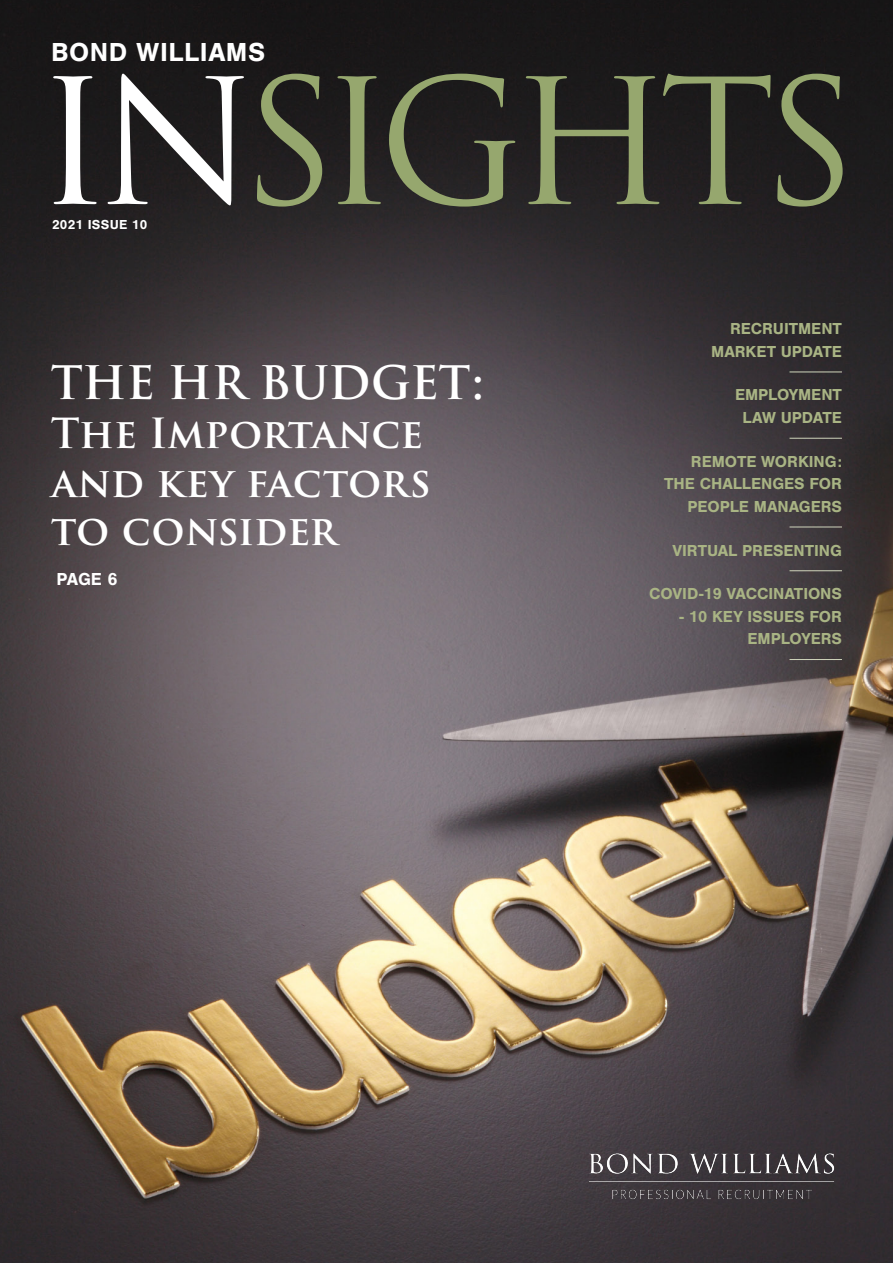
<style>
.page{position:relative;width:893px;height:1263px;background:#fff}
.page>*{position:absolute;margin:0;border:0;box-sizing:border-box;transform-origin:0 0}
.t1{font:169.5px "Trajan Pro 3";letter-spacing:-.09em;color:#96a76e}
.t2{font:600 45px "Trajan Pro 3";color:#fff}
.t3{font:600 40.5px/48.6px "Trajan Pro 3";letter-spacing:-.005em;color:#fff}
.t4{font:700 27px "Nimbus San";letter-spacing:.02em;color:#fff}
.t5{font:700 18px "Nimbus San";color:#fff}
.t6{font:700 16.5px/22.5px "Nimbus San";letter-spacing:-.005em;color:#a9b484;text-align:right}
.t7{font:700 13.5px "Nimbus San";letter-spacing:.02em;color:#fff}
.s1{color:#fff}
</style>
<div class="page">
<img style="left:0;top:0;width:893px;height:1263px">
<hr style="left:789px;top:372px;width:53px;height:1px;background:#d0d5bc">
<hr style="left:789px;top:438px;width:53px;height:1px;background:#d0d5bc">
<hr style="left:789px;top:527px;width:53px;height:1px;background:#d0d5bc">
<hr style="left:789px;top:570px;width:53px;height:1px;background:#d0d5bc">
<hr style="left:789px;top:659px;width:53px;height:1px;background:#d0d5bc">
<img style="left:582px;top:1141px;width:260px;height:68px">
<p class="t4" style="left:51px;top:36px;width:216px">BOND WILLIAMS</p>
<p class="t1" style="left:36px;top:26px;width:823px"><span class="s1">IN</span>SIGHTS</p>
<p class="t7" style="left:52px;top:217px;width:97px">2021 ISSUE 10</p>
<p class="t2" style="left:51px;top:351px;width:435px">THE HR BUDGET:</p>
<p class="t3" style="left:51px;top:410px;width:381px">The Importance and key factors</p>
<p class="t3" style="left:51px;top:507px;width:287px">to consider</p>
<p class="t5" style="left:56px;top:569px;width:63px">PAGE 6</p>
<p class="t6" style="left:711px;top:318px;width:132px">RECRUITMENT<br>MARKET UPDATE</p>
<p class="t6" style="left:735px;top:384px;width:108px;text-align:center">EMPLOYMENT<br>LAW UPDATE</p>
<p class="t6" style="left:664px;top:450px;width:179px">REMOTE WORKING:<br>THE CHALLENGES FOR<br>PEOPLE MANAGERS</p>
<p class="t6" style="left:672px;top:539px;width:171px">VIRTUAL PRESENTING</p>
<p class="t6" style="left:649px;top:583px;width:194px">COVID-19 VACCINATIONS</p>
<p class="t6" style="left:680px;top:605px;width:164px">- 10 KEY ISSUES FOR<br>EMPLOYERS</p>
</div>
